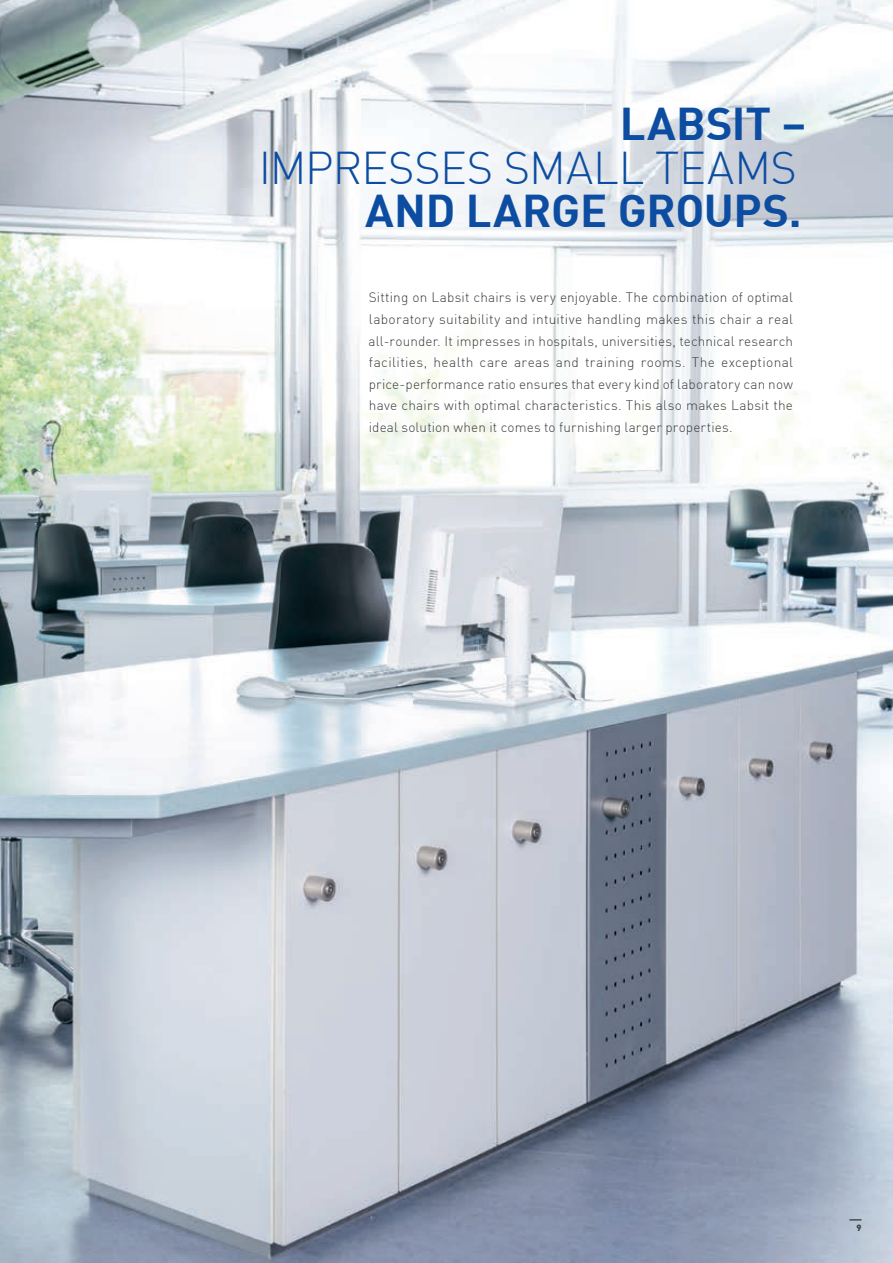
<style>
.page{position:relative;width:893px;height:1263px;background:#fff}
.page>*{position:absolute;margin:0;border:0;box-sizing:border-box;transform-origin:0 0}
.t1{font:700 45px "DIN";letter-spacing:-.005em;color:#0d4da1}
.t2{font:300 45px "DIN";letter-spacing:-.005em;color:#0d4da1}
.t3{font:300 13.5px/21.6px "DIN";letter-spacing:.01em;color:#3e3e3f;text-align:justify}
.t4{font:900 9px "DIN";color:#3e3e3f}
</style>
<div class="page">
<img style="left:0;top:0;width:893px;height:1263px">
<svg style="left:849px;top:1219px;width:12px;height:1px"></svg>
<h1 class="t1" style="left:620px;top:95px;width:188px">LABSIT –</h1>
<h1 class="t2" style="left:259px;top:140px;width:539px">IMPRESSES SMALL TEAMS</h1>
<h1 class="t1" style="left:365px;top:181px;width:438px">AND LARGE GROUPS.</h1>
<p class="t3" style="left:369px;top:287px;width:426px">Sitting on Labsit chairs is very enjoyable. The combination of optimal laboratory suitability and intuitive handling makes this chair a real all-rounder. It impresses in hospitals, universities, technical research facilities, health care areas and training rooms. The exceptional price-performance ratio ensures that every kind of laboratory can now have chairs with optimal characteristics. This also makes Labsit the ideal solution when it comes to furnishing larger properties.</p>
<p class="t4" style="left:856px;top:1221px;width:7px">9</p>
</div>
